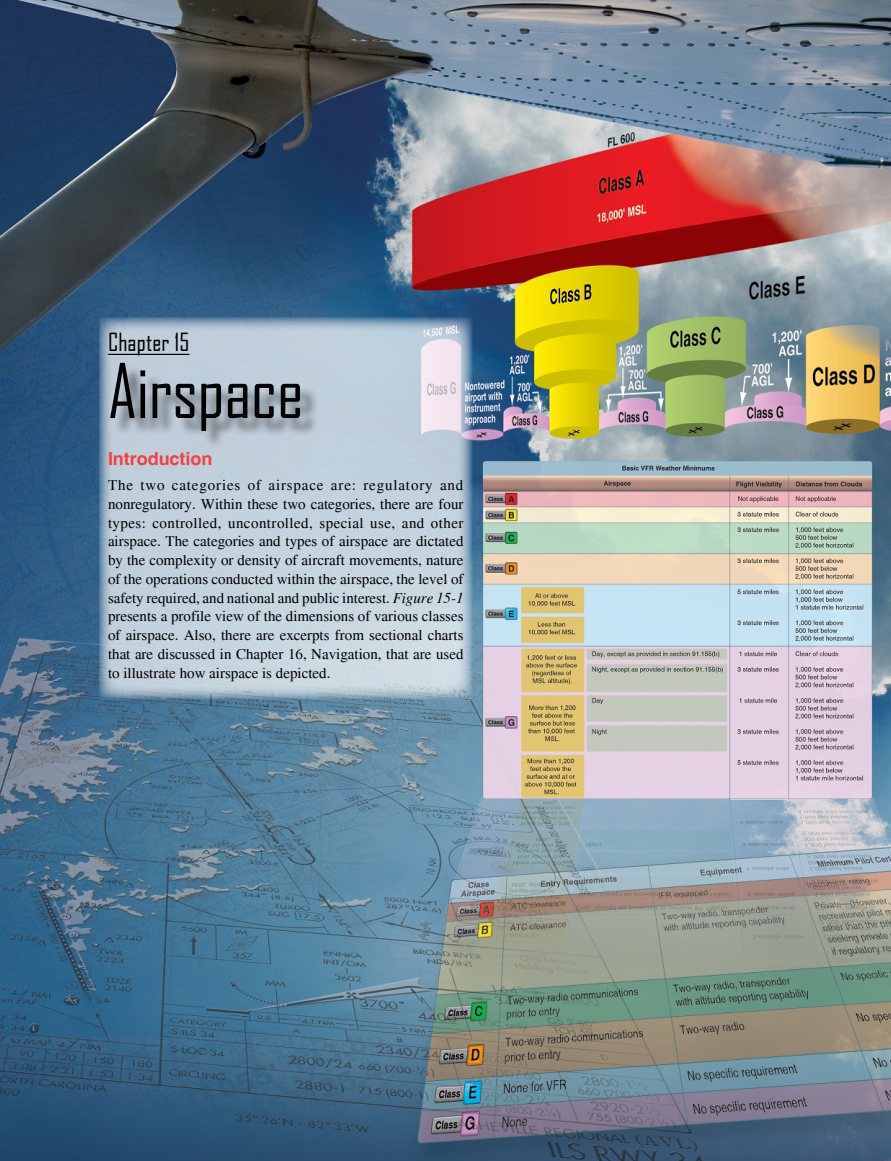
<style>
.page{position:relative;width:891px;height:1161px;background:#fff}
.page>*{position:absolute;margin:0;border:0;box-sizing:border-box;transform-origin:0 0}
.AC_chapter_title{font:72px "Agency FB";letter-spacing:-.005em;color:#000}
.AC_chapter_number{font:24px "Agency FB";letter-spacing:.01em;color:#000}
.AC_heading_1{font:700 18px "Helvetica";letter-spacing:-.005em;color:#ef4144}
.AC_body_text{font:15px/18.8px "Times";color:#000;text-align:justify}
.s1{font-style:italic}
</style>
<div class="page">
<img style="left:0;top:0;width:891px;height:1161px">
<svg style="left:99px;top:317px;width:373px;height:382px;background:#becdda"></svg>
<div style="left:113px;top:366px;width:206px;height:83px;background:#000;opacity:.5"></div>
<hr style="left:108px;top:354px;width:81px;height:1px;background:#000">
<p class="AC_chapter_number" style="left:108px;top:328px;width:83px">Chapter 15</p>
<p class="AC_chapter_title" style="left:108px;top:347px;width:197px">Airspace</p>
<p class="AC_heading_1" style="left:108px;top:448px;width:106px">Introduction</p>
<p class="AC_body_text" style="left:108px;top:476px;width:357px">The two categories of airspace are: regulatory and nonregulatory. Within these two categories, there are four types: controlled, uncontrolled, special use, and other airspace. The categories and types of airspace are dictated by the complexity or density of aircraft movements, nature of the operations conducted within the airspace, the level of safety required, and national and public interest. <span class="s1">Figure 15-1 </span>presents a profile view of the dimensions of various classes of airspace. Also, there are excerpts from sectional charts that are discussed in Chapter 16, Navigation, that are used to illustrate how airspace is depicted.</p>
</div>
